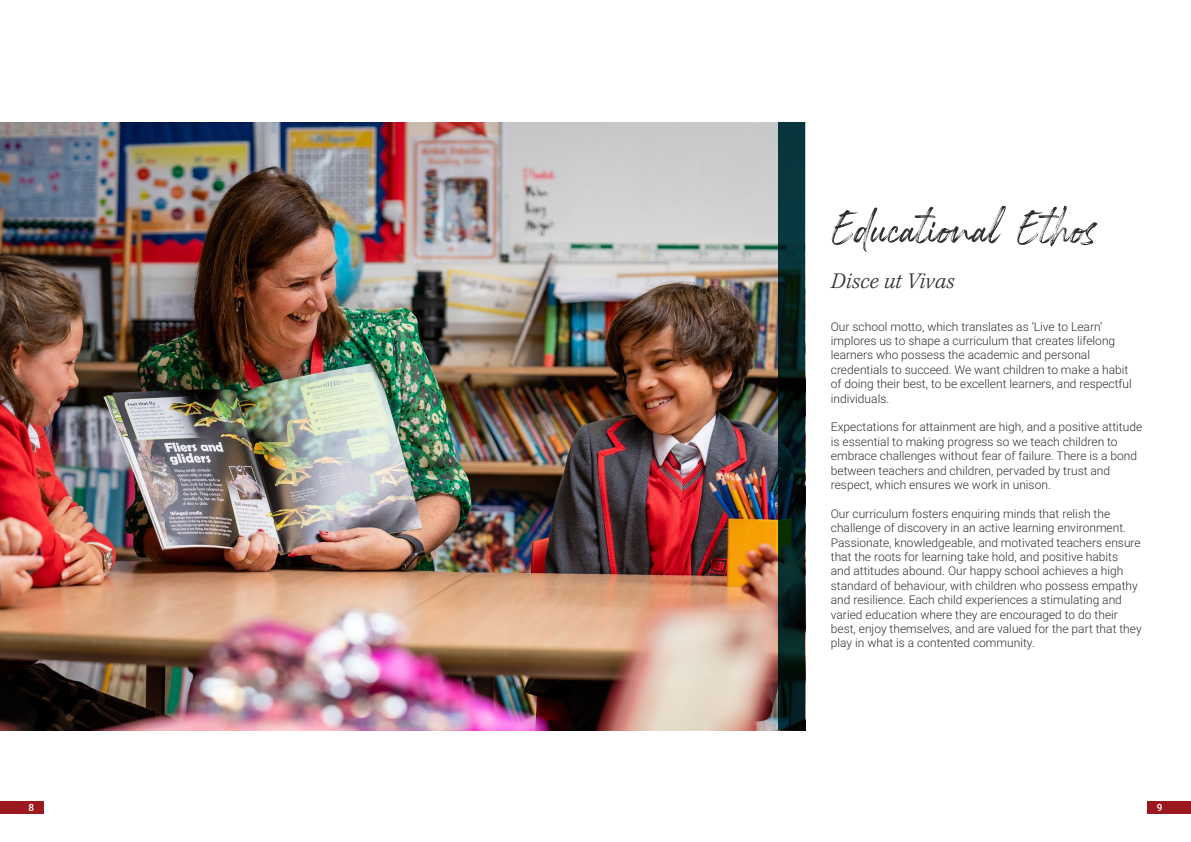
<style>
.page{position:relative;width:1191px;height:842px;background:#fff}
.page>*{position:absolute;margin:0;border:0;box-sizing:border-box;transform-origin:0 0}
.t1{font:50px "Rockness";color:#312f30}
.t2{font:italic 300 23px "Kepler Std";color:#312f30}
.t3{font:300 12px/14.4px "Roboto";color:#312f30}
.t4{font:500 10px "Roboto";color:#fff}
</style>
<div class="page">
<div style="left:1146px;top:801px;width:45px;height:13px;background:#9b191e"></div>
<div style="left:0;top:801px;width:44px;height:13px;background:#9b191e"></div>
<img style="left:0;top:122px;width:778px;height:608px">
<svg style="left:778px;top:122px;width:27px;height:608px;background:#052222"></svg>
<p class="t1" style="left:831px;top:195px;width:267px">Educational Ethos</p>
<p class="t2" style="left:831px;top:267px;width:125px">Disce ut Vivas</p>
<p class="t3" style="left:831px;top:319px;width:302px">Our school motto, which translates as ‘Live to Learn’ implores us to shape a curriculum that creates lifelong learners who possess the academic and personal credentials to succeed. We want children to make a habit of doing their best, to be excellent learners, and respectful individuals.</p>
<p class="t3" style="left:831px;top:419px;width:313px">Expectations for attainment are high, and a positive attitude is essential to making progress so we teach children to embrace challenges without fear of failure. There is a bond between teachers and children, pervaded by trust and respect, which ensures we work in unison.</p>
<p class="t3" style="left:831px;top:506px;width:312px">Our curriculum fosters enquiring minds that relish the challenge of discovery in an active learning environment.<br>Passionate, knowledgeable, and motivated teachers ensure that the roots for learning take hold, and positive habits<br>and attitudes abound. Our happy school achieves a high standard of behaviour, with children who possess empathy and resilience. Each child experiences a stimulating and varied education where they are encouraged to do their best, enjoy themselves, and are valued for the part that they play in what is a contented community.</p>
<p class="t4" style="left:28px;top:800px;width:7px">8</p>
<p class="t4" style="left:1157px;top:800px;width:7px">9</p>
</div>
